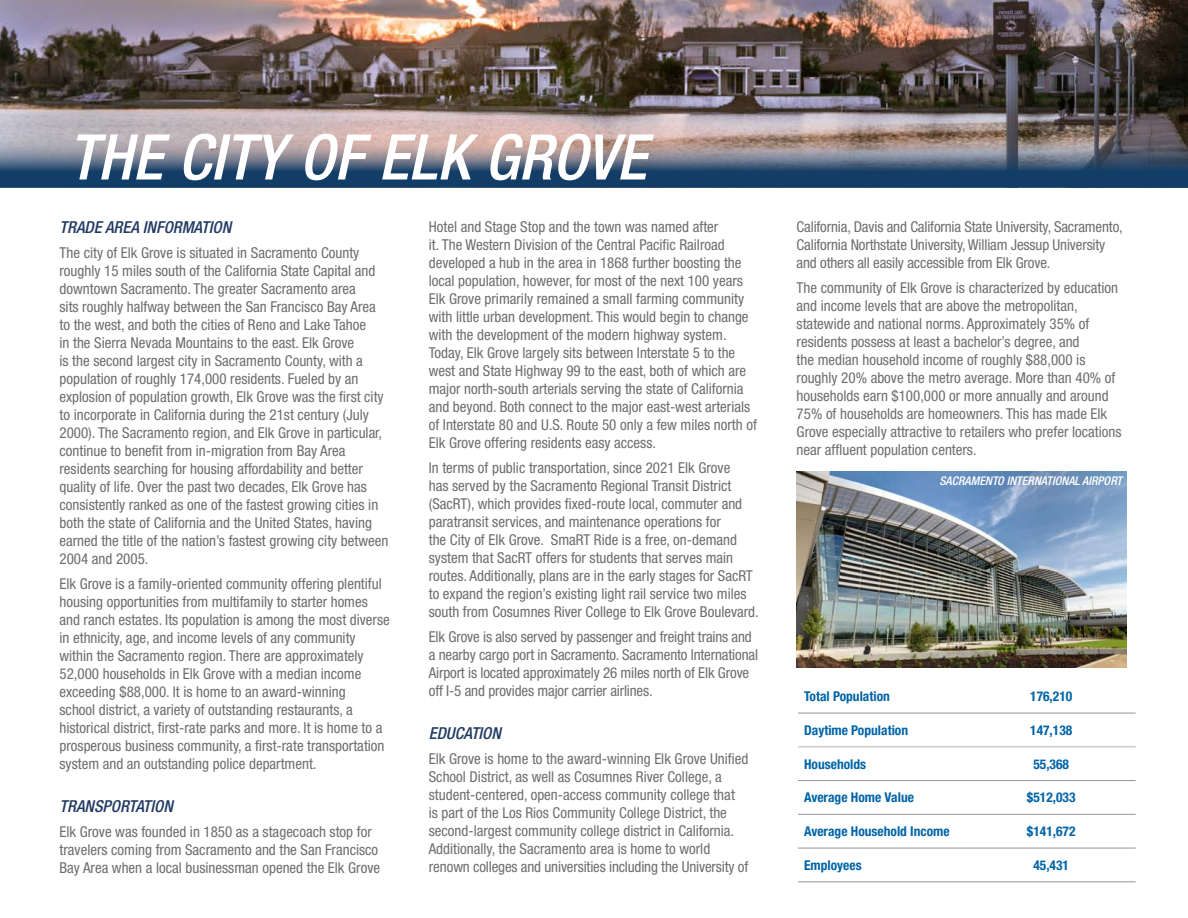
<style>
.page{position:relative;width:1188px;height:918px;background:#fff}
.page>*{position:absolute;margin:0;border:0;box-sizing:border-box;transform-origin:0 0}
.t1{font:italic 500 condensed 63px "Helvetica Neue LT Std";color:#fff}
.t2{font:italic 500 condensed 16.5px "Helvetica Neue LT Std";color:#223b63}
.t3{font:condensed 15px/18px "Helvetica Neue LT Std";color:#6c6d70}
.t4{font:condensed 15px/18px "Helvetica Neue LT Std";color:#6d6e70}
.t5{font:700 condensed 13.5px "Helvetica Neue LT Std";color:#0064a8}
.t6{font:italic 500 condensed 12px "Helvetica Neue LT Std";color:#fff}
</style>
<div class="page">
<img style="left:0;top:0;width:1188px;height:124px">
<hr style="left:798px;top:746px;width:169px;height:1px;background:#b2b3b7">
<hr style="left:967px;top:746px;width:169px;height:1px;background:#b2b3b7">
<hr style="left:798px;top:713px;width:169px;height:1px;background:#939598">
<hr style="left:967px;top:713px;width:169px;height:1px;background:#939598">
<hr style="left:798px;top:780px;width:169px;height:1px;background:#939598">
<hr style="left:967px;top:780px;width:169px;height:1px;background:#939598">
<hr style="left:798px;top:814px;width:169px;height:1px;background:#939598">
<hr style="left:967px;top:814px;width:169px;height:1px;background:#939598">
<hr style="left:798px;top:848px;width:169px;height:1px;background:#939598">
<hr style="left:967px;top:848px;width:169px;height:1px;background:#939598">
<hr style="left:798px;top:881px;width:169px;height:1px;background:#939598">
<hr style="left:967px;top:881px;width:169px;height:1px;background:#939598">
<img style="left:797px;top:472px;width:330px;height:195px">
<svg style="left:0;top:124px;width:1188px;height:63px;background:#707787"></svg>
<p class="t1" style="left:68px;top:120px;width:580px">THE CITY OF ELK GROVE</p>
<p class="t2" style="left:60px;top:217px;width:173px">TRADE AREA INFORMATION</p>
<p class="t3" style="left:60px;top:244px;width:330px">The city of Elk Grove is situated in Sacramento County roughly 15 miles south of the California State Capital and downtown Sacramento. The greater Sacramento area<br>sits roughly halfway between the San Francisco Bay Area to the west, and both the cities of Reno and Lake Tahoe<br>in the Sierra Nevada Mountains to the east. Elk Grove<br>is the second largest city in Sacramento County, with a population of roughly 174,000 residents. Fueled by an explosion of population growth, Elk Grove was the first city to incorporate in California during the 21st century (July 2000). The Sacramento region, and Elk Grove in particular, continue to benefit from in-migration from Bay Area residents searching for housing affordability and better quality of life. Over the past two decades, Elk Grove has consistently ranked as one of the fastest growing cities in both the state of California and the United States, having earned the title of the nation’s fastest growing city between 2004 and 2005.</p>
<p class="t3" style="left:60px;top:574px;width:332px">Elk Grove is a family-oriented community offering plentiful housing opportunities from multifamily to starter homes and ranch estates. Its population is among the most diverse in ethnicity, age, and income levels of any community within the Sacramento region. There are approximately 52,000 households in Elk Grove with a median income exceeding $88,000. It is home to an award-winning<br>school district, a variety of outstanding restaurants, a historical district, first-rate parks and more. It is home to a prosperous business community, a first-rate transportation system and an outstanding police department.</p>
<p class="t2" style="left:60px;top:796px;width:115px">TRANSPORTATION</p>
<p class="t3" style="left:60px;top:823px;width:322px">Elk Grove was founded in 1850 as a stagecoach stop for travelers coming from Sacramento and the San Francisco<br>Bay Area when a local businessman opened the Elk Grove</p>
<p class="t3" style="left:429px;top:218px;width:330px">Hotel and Stage Stop and the town was named after<br>it. The Western Division of the Central Pacific Railroad developed a hub in the area in 1868 further boosting the local population, however, for most of the next 100 years Elk Grove primarily remained a small farming community with little urban development. This would begin to change with the development of the modern highway system.<br>Today, Elk Grove largely sits between Interstate 5 to the west and State Highway 99 to the east, both of which are major north-south arterials serving the state of California and beyond. Both connect to the major east-west arterials of Interstate 80 and U.S. Route 50 only a few miles north of Elk Grove offering residents easy access.</p>
<p class="t3" style="left:429px;top:458px;width:332px">In terms of public transportation, since 2021 Elk Grove<br>has served by the Sacramento Regional Transit District (SacRT), which provides fixed-route local, commuter and paratransit services, and maintenance operations for<br>the City of Elk Grove. SmaRT Ride is a free, on-demand system that SacRT offers for students that serves main routes. Additionally, plans are in the early stages for SacRT to expand the region’s existing light rail service two miles south from Cosumnes River College to Elk Grove Boulevard.</p>
<p class="t3" style="left:429px;top:627px;width:331px">Elk Grove is also served by passenger and freight trains and a nearby cargo port in Sacramento. Sacramento International Airport is located approximately 26 miles north of Elk Grove off I-5 and provides major carrier airlines.</p>
<p class="t2" style="left:429px;top:723px;width:74px">EDUCATION</p>
<p class="t4" style="left:429px;top:749px;width:321px">Elk Grove is home to the award-winning Elk Grove Unified School District, as well as Cosumnes River College, a student-centered, open-access community college that<br>is part of the Los Rios Community College District, the second-largest community college district in California.<br>Additionally, the Sacramento area is home to world renown colleges and universities including the University of</p>
<p class="t4" style="left:797px;top:218px;width:328px">California, Davis and California State University, Sacramento,<br>California Northstate University, William Jessup University and others all easily accessible from Elk Grove.</p>
<p class="t4" style="left:797px;top:278px;width:326px">The community of Elk Grove is characterized by education and income levels that are above the metropolitan, statewide and national norms. Approximately 35% of residents possess at least a bachelor’s degree, and<br>the median household income of roughly $88,000 is roughly 20% above the metro average. More than 40% of households earn $100,000 or more annually and around 75% of households are homeowners. This has made Elk Grove especially attractive to retailers who prefer locations near affluent population centers.</p>
<p class="t6" style="left:939px;top:473px;width:184px">SACRAMENTO INTERNATIONAL AIRPORT</p>
<p class="t5" style="left:804px;top:688px;width:87px">Total Population</p>
<p class="t5" style="left:1030px;top:688px;width:44px">176,210</p>
<p class="t5" style="left:804px;top:722px;width:106px">Daytime Population</p>
<p class="t5" style="left:1030px;top:722px;width:44px">147,138</p>
<p class="t5" style="left:804px;top:756px;width:64px">Households</p>
<p class="t5" style="left:1033px;top:756px;width:37px">55,368</p>
<p class="t5" style="left:804px;top:789px;width:111px">Average Home Value</p>
<p class="t5" style="left:1027px;top:789px;width:50px">$512,033</p>
<p class="t5" style="left:804px;top:823px;width:147px">Average Household Income</p>
<p class="t5" style="left:1027px;top:823px;width:50px">$141,672</p>
<p class="t5" style="left:804px;top:857px;width:59px">Employees</p>
<p class="t5" style="left:1033px;top:857px;width:37px">45,431</p>
</div>
